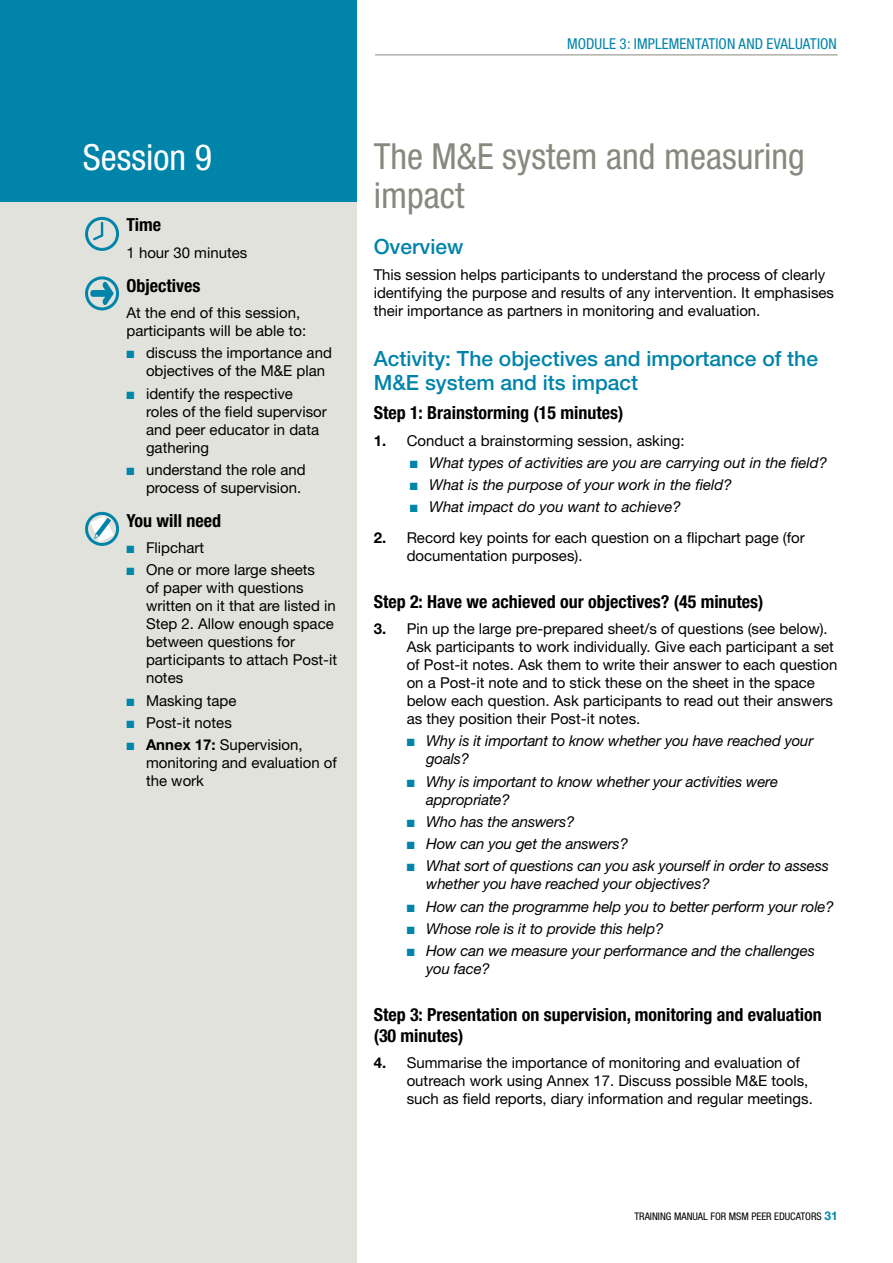
<style>
.page{position:relative;width:893px;height:1263px;background:#fff}
.page>*{position:absolute;margin:0;border:0;box-sizing:border-box;transform-origin:0 0}
.t1{font:condensed 36px/39px "Helvetica Neue LT Pro";color:#87897f}
.t2{font:condensed 36px "Helvetica Neue LT Pro";color:#fff}
.t3{font:500 21px/24px "Helvetica Neue LT Pro";color:#0084aa}
.t4{font:700 condensed 18px/21px "Helvetica Neue LT Pro";color:#000}
.t5{font:15px/18px "Helvetica Neue";color:#000}
.t6{font:italic 15px/18px "Helvetica Neue";letter-spacing:-.01em;color:#000}
.t7{font:condensed 15px "Helvetica Neue";letter-spacing:.005em;color:#0084aa}
.t8{font:condensed 10.5px "Helvetica Neue LT Pro";color:#000}
.s1{color:#0084aa}
.s2{font-weight:700}
.s3{font-family:"Helvetica Neue";font-weight:700;font-stretch:normal;font-size:12px;color:#0084aa}
</style>
<div class="page">
<hr style="left:375px;top:55px;width:463px;height:1px;background:#87897f">
<div style="left:0;top:198px;width:357px;height:1065px;background:#e2e2dc"></div>
<div style="left:0;top:0;width:357px;height:202px;background:#0084aa"></div>
<svg style="left:85px;top:217px;width:34px;height:34px"></svg>
<svg style="left:85px;top:512px;width:34px;height:34px"></svg>
<svg style="left:85px;top:276px;width:34px;height:34px"></svg>
<p class="t7" style="left:567px;top:35px;width:271px">MODU LE 3: IMPLEMENTATION AND EVALUATION</p>
<h1 class="t2" style="left:83px;top:137px;width:131px">Session 9</h1>
<p class="t4" style="left:126px;top:214px;width:36px">Time</p>
<p class="t5" style="left:126px;top:243px;width:122px">1 hour 30 minutes</p>
<p class="t4" style="left:126px;top:274px;width:75px">Objectives</p>
<p class="t5" style="left:126px;top:304px;width:181px">At the end of this session, participants will be able to:</p>
<p class="t5" style="left:146px;top:344px;width:187px;text-indent:-19px"><span class="s1">■</span> discuss the importance and objectives of the M&amp;E plan</p>
<p class="t5" style="left:146px;top:384px;width:182px;text-indent:-19px"><span class="s1">■</span> identify the respective roles of the field supervisor and peer educator in data gathering</p>
<p class="t5" style="left:126px;top:460px;width:181px;text-align:right"><span class="s1">■</span> understand the role and process of supervision.</p>
<p class="t4" style="left:126px;top:509px;width:96px">You will need</p>
<p class="t5" style="left:126px;top:539px;width:79px"><span class="s1">■</span> Flipchart</p>
<p class="t5" style="left:146px;top:561px;width:193px;text-indent:-19px"><span class="s1">■</span> One or more large sheets<br>of paper with questions written on it that are listed in<br>Step 2. Allow enough space between questions for participants to attach Post-it notes</p>
<p class="t5" style="left:126px;top:691px;width:112px"><span class="s1">■</span> Masking tape</p>
<p class="t5" style="left:126px;top:713px;width:107px"><span class="s1">■</span> Post-it notes</p>
<p class="t5" style="left:146px;top:736px;width:192px;text-indent:-19px"><span class="s1">■</span> <span class="s2">Annex 17:</span> Supervision, monitoring and evaluation of the work</p>
<h1 class="t1" style="left:374px;top:137px;width:433px">The M&amp;E system and measuring impact</h1>
<h2 class="t3" style="left:374px;top:234px;width:91px">Overview</h2>
<p class="t5" style="left:374px;top:265px;width:462px">This session helps participants to understand the process of clearly identifying the purpose and results of any intervention. It emphasises their importance as partners in monitoring and evaluation.</p>
<h2 class="t3" style="left:374px;top:346px;width:446px">Activity: The objectives and importance of the<br>M&amp;E system and its impact</h2>
<p class="t4" style="left:374px;top:402px;width:251px">Step 1: Brainstorming (15 minutes)</p>
<p class="t5" style="left:374px;top:431px;width:312px"><span class="s2">1.</span> Conduct a brainstorming session, asking:</p>
<p class="t6" style="left:410px;top:453px;width:419px"><span class="s1">■</span> What types of activities are you are carrying out in the field?</p>
<p class="t6" style="left:410px;top:475px;width:324px"><span class="s1">■</span> What is the purpose of your work in the field?</p>
<p class="t6" style="left:410px;top:498px;width:273px"><span class="s1">■</span> What impact do you want to achieve?</p>
<p class="t5" style="left:407px;top:528px;width:400px;text-indent:-33px"><span class="s2">2.</span> Record key points for each question on a flipchart page (for documentation purposes).</p>
<p class="t4" style="left:374px;top:590px;width:391px">Step 2: Have we achieved our objectives? (45 minutes)</p>
<p class="t5" style="left:407px;top:619px;width:432px;text-indent:-33px"><span class="s2">3.</span> Pin up the large pre-prepared sheet/s of questions (see below).<br>Ask participants to work individually. Give each participant a set of Post-it notes. Ask them to write their answer to each question on a Post-it note and to stick these on the sheet in the space below each question. Ask participants to read out their answers as they position their Post-it notes.</p>
<p class="t6" style="left:426px;top:732px;width:389px;text-indent:-19px"><span class="s1">■</span> Why is it important to know whether you have reached your goals?</p>
<p class="t6" style="left:426px;top:772px;width:354px;text-indent:-19px"><span class="s1">■</span> Why is important to know whether your activities were appropriate?</p>
<p class="t6" style="left:407px;top:812px;width:169px"><span class="s1">■</span> Who has the answers?</p>
<p class="t6" style="left:407px;top:834px;width:223px"><span class="s1">■</span> How can you get the answers?</p>
<p class="t6" style="left:426px;top:857px;width:404px;text-indent:-19px"><span class="s1">■</span> What sort of questions can you ask yourself in order to assess whether you have reached your objectives?</p>
<p class="t6" style="left:407px;top:897px;width:429px"><span class="s1">■</span> How can the programme help you to better perform your role?</p>
<p class="t6" style="left:407px;top:919px;width:258px"><span class="s1">■</span> Whose role is it to provide this help?</p>
<p class="t6" style="left:426px;top:941px;width:390px;text-indent:-19px"><span class="s1">■</span> How can we measure your performance and the challenges you face?</p>
<p class="t4" style="left:374px;top:1003px;width:450px">Step 3: Presentation on supervision, monitoring and evaluation (30 minutes)</p>
<p class="t5" style="left:407px;top:1054px;width:408px;text-indent:-33px"><span class="s2">4.</span> Summarise the importance of monitoring and evaluation of outreach work using Annex 17. Discuss possible M&amp;E tools, such as field reports, diary information and regular meetings.</p>
<p class="t8" style="left:634px;top:1211px;width:205px">Training manual for MSM peer educators <span class="s3">31</span></p>
</div>
